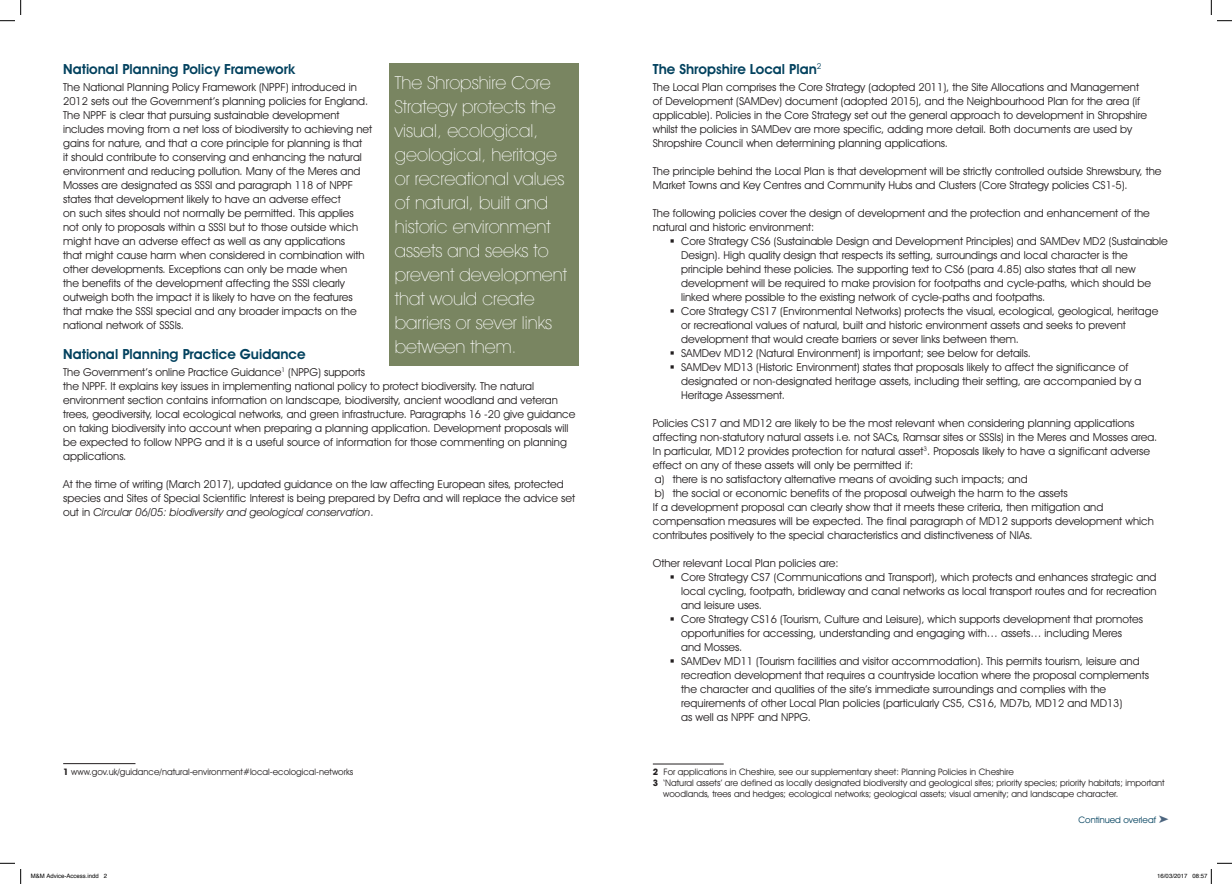
<style>
.page{position:relative;width:1232px;height:884px;background:#fff}
.page>*{position:absolute;margin:0;border:0;box-sizing:border-box;transform-origin:0 0}
.t1{font:200 18px/24px "Avant Garde IT Cby BT";color:#fff}
.t2{font:600 14px "Avant Garde IT Cby BT";color:#02415e}
.t3{font:11px/14px "Avant Garde IT Cby BT";color:#231f20}
.t4{font:9px "Avant Garde IT Cby BT";color:#231f20}
.t5{font:9px "Avant Garde IT Cby BT";color:#02415e}
.t6{font:6px "Helvetica";color:#000}
.s1{font-style:italic}
.s2{font-weight:700}
.s3{color:#4c657f}
</style>
<div class="page">
<div style="left:389px;top:63px;width:190px;height:302px;background:#798561"></div>
<hr style="left:653px;top:763px;width:71px;height:1px;background:#231f20">
<hr style="left:63px;top:763px;width:72px;height:1px;background:#231f20">
<svg style="left:0;top:0;width:21px;height:21px"></svg>
<svg style="left:0;top:862px;width:21px;height:21px"></svg>
<svg style="left:1211px;top:0;width:21px;height:21px"></svg>
<svg style="left:1210px;top:862px;width:22px;height:21px"></svg>
<p class="t2" style="left:63px;top:61px;width:233px">National Planning Policy Framework</p>
<p class="t3" style="left:63px;top:80px;width:310px">The National Planning Policy Framework (NPPF) introduced in 2012 sets out the Government’s planning policies for England.<br>The NPPF is clear that pursuing sustainable development includes moving from a net loss of biodiversity to achieving net gains for nature, and that a core principle for planning is that<br>it should contribute to conserving and enhancing the natural environment and reducing pollution. Many of the Meres and Mosses are designated as SSSI and paragraph 118 of NPPF states that development likely to have an adverse effect<br>on such sites should not normally be permitted. This applies not only to proposals within a SSSI but to those outside which might have an adverse effect as well as any applications<br>that might cause harm when considered in combination with other developments. Exceptions can only be made when<br>the benefits of the development affecting the SSSI clearly outweigh both the impact it is likely to have on the features that make the SSSI special and any broader impacts on the national network of SSSIs.</p>
<p class="t2" style="left:63px;top:345px;width:244px">National Planning Practice Guidance</p>
<p class="t3" style="left:63px;top:365px;width:514px">The Government’s online Practice Guidance<sup>1</sup> (NPPG) supports<br>the NPPF. It explains key issues in implementing national policy to protect biodiversity. The natural environment section contains information on landscape, biodiversity, ancient woodland and veteran trees, geodiversity, local ecological networks, and green infrastructure. Paragraphs 16 -20 give guidance on taking biodiversity into account when preparing a planning application. Development proposals will be expected to follow NPPG and it is a useful source of information for those commenting on planning applications.</p>
<p class="t3" style="left:63px;top:477px;width:513px">At the time of writing (March 2017), updated guidance on the law affecting European sites, protected species and Sites of Special Scientific Interest is being prepared by Defra and will replace the advice set out in <span class="s1">Circular 06/05: biodiversity and geological conservation</span>.</p>
<p class="t1" style="left:395px;top:70px;width:174px">The Shropshire Core<br>Strategy protects the visual, ecological, geological, heritage or recreational values of natural, built and historic environment assets and seeks to prevent development that would create barriers or sever links between them.</p>
<p class="t2" style="left:653px;top:61px;width:170px">The Shropshire Local Plan<sup>2</sup></p>
<p class="t3" style="left:653px;top:80px;width:496px">The Local Plan comprises the Core Strategy (adopted 2011), the Site Allocations and Management of Development (SAMDev) document (adopted 2015), and the Neighbourhood Plan for the area (if applicable). Policies in the Core Strategy set out the general approach to development in Shropshire whilst the policies in SAMDev are more specific, adding more detail. Both documents are used by Shropshire Council when determining planning applications.</p>
<p class="t3" style="left:653px;top:164px;width:510px">The principle behind the Local Plan is that development will be strictly controlled outside Shrewsbury, the<br>Market Towns and Key Centres and Community Hubs and Clusters (Core Strategy policies CS1-5).</p>
<p class="t3" style="left:653px;top:206px;width:499px">The following policies cover the design of development and the protection and enhancement of the natural and historic environment:</p>
<p class="t3" style="left:681px;top:234px;width:488px">Core Strategy CS6 (Sustainable Design and Development Principles) and SAMDev MD2 (Sustainable Design). High quality design that respects its setting, surroundings and local character is the principle behind these policies. The supporting text to CS6 (para 4.85) also states that all new development will be required to make provision for footpaths and cycle-paths, which should be linked where possible to the existing network of cycle-paths and footpaths.<br>Core Strategy CS17 (Environmental Networks) protects the visual, ecological, geological, heritage or recreational values of natural, built and historic environment assets and seeks to prevent development that would create barriers or sever links between them.<br>SAMDev MD12 (Natural Environment) is important; see below for details.<br>SAMDev MD13 (Historic Environment) states that proposals likely to affect the significance of designated or non-designated heritage assets, including their setting, are accompanied by a Heritage Assessment.</p>
<p class="t3" style="left:653px;top:416px;width:506px">Policies CS17 and MD12 are likely to be the most relevant when considering planning applications affecting non-statutory natural assets i.e. not SACs, Ramsar sites or SSSIs) in the Meres and Mosses area.<br>In particular, MD12 provides protection for natural asset<sup>3</sup>. Proposals likely to have a significant adverse effect on any of these assets will only be permitted if:<br>a) there is no satisfactory alternative means of avoiding such impacts; and<br>b) the social or economic benefits of the proposal outweigh the harm to the assets<br>If a development proposal can clearly show that it meets these criteria, then mitigation and compensation measures will be expected. The final paragraph of MD12 supports development which contributes positively to the special characteristics and distinctiveness of NIAs.</p>
<p class="t3" style="left:681px;top:556px;width:477px;text-indent:-28px">Other relevant Local Plan policies are:<br>Core Strategy CS7 (Communications and Transport), which protects and enhances strategic and local cycling, footpath, bridleway and canal networks as local transport routes and for recreation and leisure uses.<br>Core Strategy CS16 (Tourism, Culture and Leisure), which supports development that promotes opportunities for accessing, understanding and engaging with… assets… including Meres<br>and Mosses.<br>SAMDev MD11 (Tourism facilities and visitor accommodation). This permits tourism, leisure and recreation development that requires a countryside location where the proposal complements the character and qualities of the site’s immediate surroundings and complies with the requirements of other Local Plan policies (particularly CS5, CS16, MD7b, MD12 and MD13)<br>as well as NPPF and NPPG.</p>
<p class="t4" style="left:63px;top:766px;width:292px"><span class="s2">1</span> www.gov.uk/guidance/natural-environment#local-ecological-networks</p>
<p class="t4" style="left:653px;top:766px;width:363px"><span class="s2">2</span> For applications in Cheshire, see our supplementary sheet: Planning Policies in Cheshire</p>
<p class="t4" style="left:653px;top:777px;width:513px"><span class="s2">3</span> ‘Natural assets’ are defined as locally designated biodiversity and geological sites; priority species; priority habitats; important</p>
<p class="t4" style="left:663px;top:788px;width:456px">woodlands, trees and hedges; ecological networks; geological assets; visual amenity; and landscape character.</p>
<p class="t5" style="left:1078px;top:814px;width:92px">Continued overleaf <span class="s3">➤</span></p>
<p class="t6" style="left:31px;top:870px;width:78px">M&amp;M Advice-Access.indd 2</p>
<p class="t6" style="left:1157px;top:870px;width:52px">16/03/2017 08:57</p>
</div>
